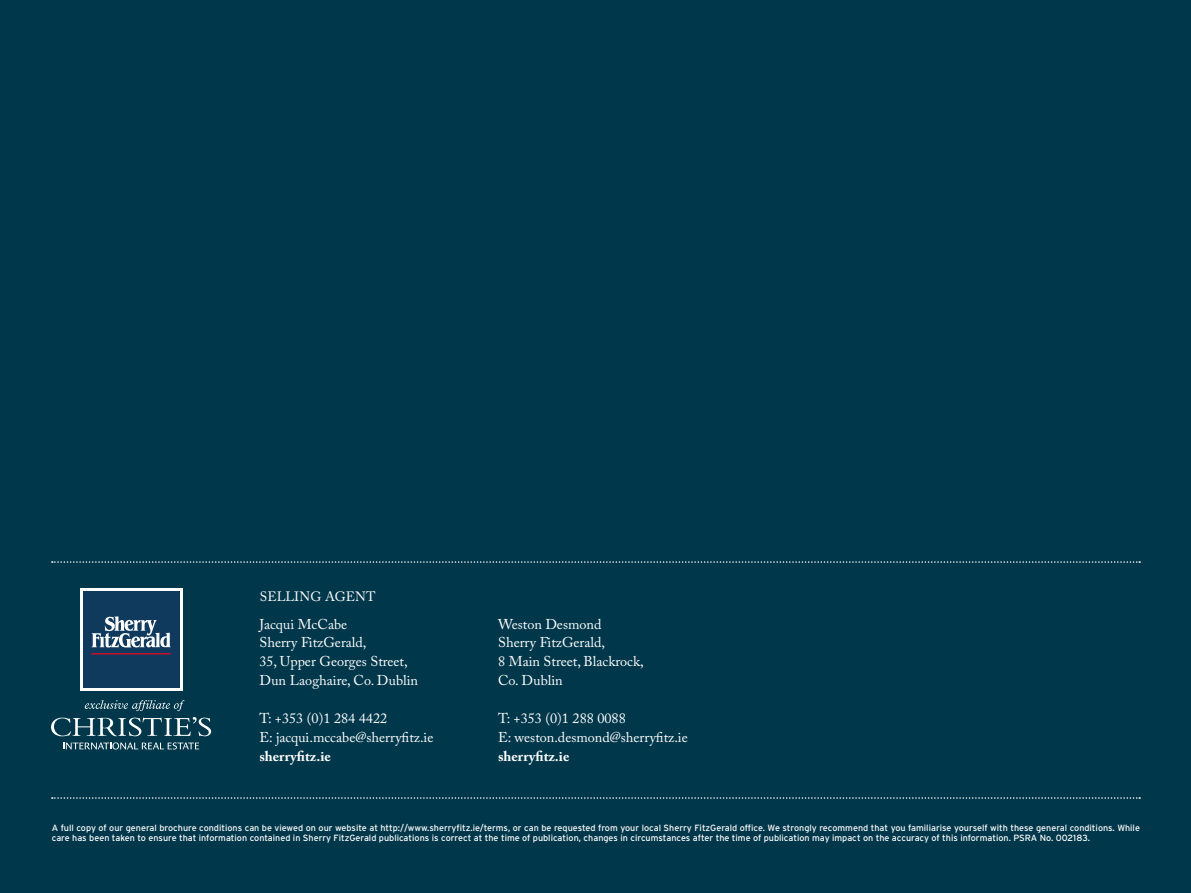
<style>
.page{position:relative;width:1191px;height:893px;background:#00374a}
.page>*{position:absolute;margin:0;border:0;box-sizing:border-box;transform-origin:0 0}
.t1{font:14.1px/18.9px "Adobe Caslon Pro";color:#fff}
.t2{font:700 14.1px "Adobe Caslon Pro";color:#fff}
.t3{font:13.5px "Adobe Caslon Pro";color:#fff}
.t4{font:9px/10.5px "Interstate";color:#fff}
</style>
<div class="page">
<svg style="left:52px;top:797px;width:1088px;height:2px"></svg>
<svg style="left:52px;top:561px;width:1088px;height:2px"></svg>
<div style="left:80px;top:588px;width:102px;height:102px;background:linear-gradient(to right,#fff,#fff)"></div>
<div style="left:83px;top:591px;width:96px;height:96px;background:#103a5d"></div>
<svg style="left:91px;top:616px;width:80px;height:32px"></svg>
<hr style="left:91px;top:653px;width:80px;height:1px;background:#ce0e2d">
<svg style="left:85px;top:700px;width:99px;height:11px"></svg>
<svg style="left:51px;top:717px;width:160px;height:19px"></svg>
<svg style="left:63px;top:742px;width:136px;height:7px"></svg>
<h2 class="t3" style="left:260px;top:588px;width:117px">SELLING AGENT</h2>
<h1 class="t1" style="left:259px;top:614px;width:160px">Jacqui McCabe<br>Sherry FitzGerald,<br>35, Upper Georges Street,<br>Dun Laoghaire, Co. Dublin</h1>
<h1 class="t1" style="left:259px;top:709px;width:175px">T: +353 (0)1 284 4422<br>E: jacqui.mccabe@sherryfitz.ie</h1>
<h1 class="t2" style="left:259px;top:748px;width:73px">sherryfitz.ie</h1>
<h1 class="t1" style="left:498px;top:614px;width:147px">Weston Desmond<br>Sherry FitzGerald,<br>8 Main Street, Blackrock,<br>Co. Dublin</h1>
<h1 class="t1" style="left:498px;top:709px;width:191px">T: +353 (0)1 288 0088<br>E: weston.desmond@sherryfitz.ie</h1>
<h1 class="t2" style="left:498px;top:748px;width:73px">sherryfitz.ie</h1>
<p class="t4" style="left:52px;top:822px;width:1089px">A full copy of our general brochure conditions can be viewed on our website at http://www.sherryfitz.ie/terms, or can be requested from your local Sherry FitzGerald office. We strongly recommend that you familiarise yourself with these general conditions. While care has been taken to ensure that information contained in Sherry FitzGerald publications is correct at the time of publication, changes in circumstances after the time of publication may impact on the accuracy of this information. PSRA No. 002183.</p>
</div>
